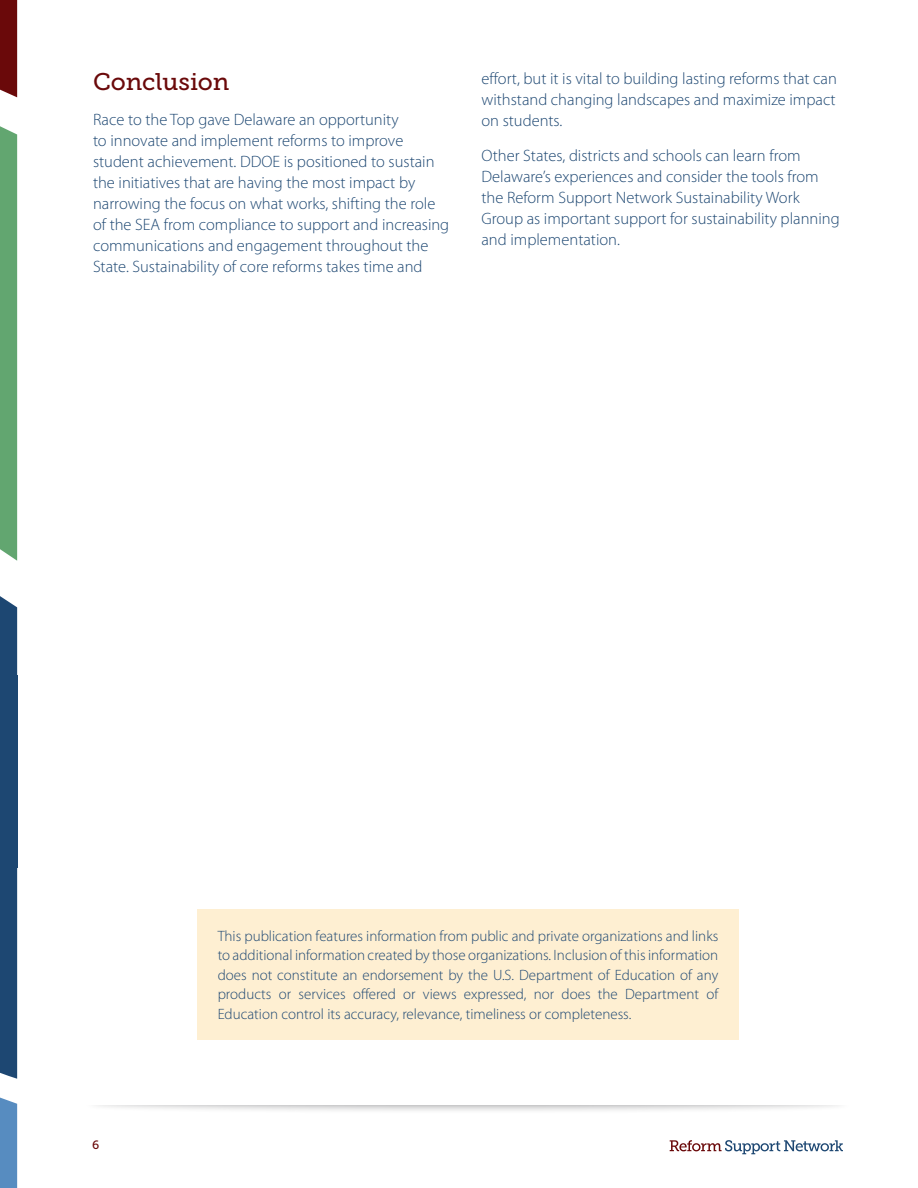
<style>
.page{position:relative;width:918px;height:1188px;background:#fff}
.page>*{position:absolute;margin:0;border:0;box-sizing:border-box;transform-origin:0 0}
.t1{font:24px "Museo Slab 500";color:#6a090a}
.t2{font:300 16.5px/21px "Myriad Pro";color:#1d4772}
.t3{font:300 15px/19.5px "Myriad Pro";color:#1d4772;text-align:justify}
.t4{font:12px "Museo Slab 500";color:#6a090a}
</style>
<div class="page">
<div style="left:84px;top:1088px;width:767px;height:26px;background:#808083;opacity:.75"></div>
<div style="left:54px;top:1082px;width:827px;height:24px;background:#fff"></div>
<svg style="left:0;top:0;width:17px;height:675px;background:#6f9073"></svg>
<svg style="left:0;top:867px;width:17px;height:321px;background:#3e6892"></svg>
<div style="left:0;top:675px;width:17px;height:192px;background:#1d4772"></div>
<svg style="left:670px;top:1140px;width:173px;height:14px"></svg>
<div style="left:197px;top:909px;width:542px;height:131px;background:#feefd2"></div>
<h2 class="t1" style="left:93px;top:68px;width:138px">Conclusion</h2>
<p class="t2" style="left:93px;top:108px;width:358px">Race to the Top gave Delaware an opportunity<br>to innovate and implement reforms to improve student achievement. DDOE is positioned to sustain the initiatives that are having the most impact by narrowing the focus on what works, shifting the role of the SEA from compliance to support and increasing communications and engagement throughout the State. Sustainability of core reforms takes time and</p>
<p class="t2" style="left:481px;top:68px;width:357px;text-align:justify">effort, but it is vital to building lasting reforms that can withstand changing landscapes and maximize impact on students.</p>
<p class="t2" style="left:481px;top:145px;width:360px">Other States, districts and schools can learn from Delaware’s experiences and consider the tools from the Reform Support Network Sustainability Work Group as important support for sustainability planning and implementation.</p>
<p class="t4" style="left:92px;top:1138px;width:9px">6</p>
<p class="t3" style="left:218px;top:926px;width:502px">This publication features information from public and private organizations and links to additional information created by those organizations. Inclusion of this information does not constitute an endorsement by the U.S. Department of Education of any products or services offered or views expressed, nor does the Department of Education control its accuracy, relevance, timeliness or completeness.</p>
</div>
